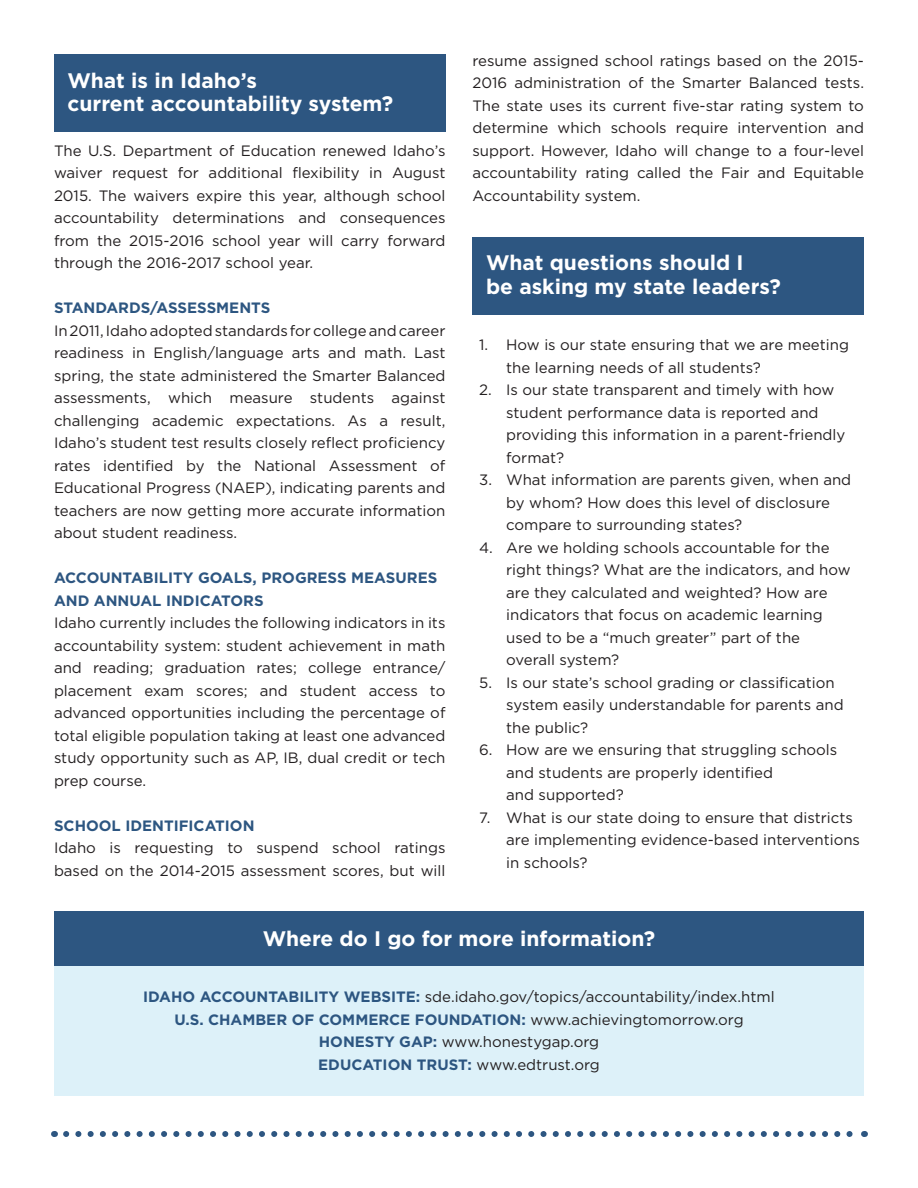
<style>
.page{position:relative;width:918px;height:1188px;background:#fff}
.page>*{position:absolute;margin:0;border:0;box-sizing:border-box;transform-origin:0 0}
.t1{font:700 21px/22.5px "Gotham";color:#fff}
.t2{font:15px/22.5px "Gotham";color:#231f20}
.t3{font:700 15px/22.5px "Gotham";color:#2d5681}
.s1{font-weight:700;color:#2d5681}
.s2{font-weight:400;color:#231f20}
</style>
<div class="page">
<div style="left:54px;top:939px;width:810px;height:157px;background:#ddf1f9"></div>
<div style="left:472px;top:237px;width:392px;height:78px;background:#2d5681"></div>
<div style="left:54px;top:54px;width:392px;height:78px;background:#2d5681"></div>
<svg style="left:66px;top:1131px;width:787px;height:6px"></svg>
<div style="left:54px;top:911px;width:810px;height:55px;background:#2d5681"></div>
<h1 class="t1" style="left:68px;top:70px;width:327px">What is in Idaho’s<br>current accountability system?</h1>
<p class="t2" style="left:54px;top:139px;width:393px;text-align:justify">The U.S. Department of Education renewed Idaho’s waiver request for additional flexibility in August 2015. The waivers expire this year, although school accountability determinations and consequences from the 2015-2016 school year will carry forward through the 2016-2017 school year.</p>
<p class="t3" style="left:54px;top:297px;width:218px">STANDARDS/ASSESSMENTS</p>
<p class="t2" style="left:54px;top:319px;width:393px;text-align:justify">In 2011, Idaho adopted standards for college and career readiness in English/language arts and math. Last spring, the state administered the Smarter Balanced assessments, which measure students against challenging academic expectations. As a result, Idaho’s student test results closely reflect proficiency rates identified by the National Assessment of Educational Progress (NAEP), indicating parents and teachers are now getting more accurate information about student readiness.</p>
<p class="t3" style="left:54px;top:567px;width:385px">ACCOUNTABILITY GOALS, PROGRESS MEASURES<br>AND ANNUAL INDICATORS</p>
<p class="t2" style="left:54px;top:612px;width:393px;text-align:justify">Idaho currently includes the following indicators in its accountability system: student achievement in math and reading; graduation rates; college entrance/ placement exam scores; and student access to advanced opportunities including the percentage of total eligible population taking at least one advanced study opportunity such as AP, IB, dual credit or tech prep course.</p>
<p class="t3" style="left:54px;top:814px;width:202px">SCHOOL IDENTIFICATION</p>
<p class="t2" style="left:54px;top:837px;width:393px">Idaho is requesting to suspend school ratings based on the 2014-2015 assessment scores, but will</p>
<p class="t2" style="left:472px;top:49px;width:393px;text-align:justify">resume assigned school ratings based on the 2015- 2016 administration of the Smarter Balanced tests.<br>The state uses its current five-star rating system to determine which schools require intervention and support. However, Idaho will change to a four-level accountability rating called the Fair and Equitable Accountability system.</p>
<p class="t1" style="left:486px;top:250px;width:296px;line-height:24px">What questions should I<br>be asking my state leaders?</p>
<p class="t2" style="left:506px;top:333px;width:344px;text-indent:-27px">1. How is our state ensuring that we are meeting the learning needs of all students?</p>
<p class="t2" style="left:506px;top:378px;width:341px;text-indent:-27px">2. Is our state transparent and timely with how student performance data is reported and providing this information in a parent-friendly format?</p>
<p class="t2" style="left:506px;top:468px;width:347px;text-indent:-27px">3. What information are parents given, when and by whom? How does this level of disclosure compare to surrounding states?</p>
<p class="t2" style="left:506px;top:536px;width:346px;text-indent:-27px">4. Are we holding schools accountable for the right things? What are the indicators, and how are they calculated and weighted? How are indicators that focus on academic learning used to be a “much greater” part of the overall system?</p>
<p class="t2" style="left:506px;top:671px;width:339px;text-indent:-27px">5. Is our state’s school grading or classification system easily understandable for parents and the public?</p>
<p class="t2" style="left:506px;top:738px;width:333px;text-indent:-27px">6. How are we ensuring that struggling schools and students are properly identified<br>and supported?</p>
<p class="t2" style="left:506px;top:806px;width:355px;text-indent:-27px">7. What is our state doing to ensure that districts are implementing evidence-based interventions in schools?</p>
<p class="t1" style="left:263px;top:927px;width:394px">Where do I go for more information?</p>
<p class="t2" style="left:143px;top:985px;width:633px"><span class="s1">IDAHO ACCOUNTABILITY WEBSITE:</span> sde.idaho.gov/topics/accountability/index.html</p>
<p class="t3" style="left:174px;top:1008px;width:571px">U.S. CHAMBER OF COMMERCE FOUNDATION: <span class="s2">www.achievingtomorrow.org</span></p>
<p class="t2" style="left:319px;top:1030px;width:282px"><span class="s1">HONESTY GAP:</span> www.honestygap.org</p>
<p class="t3" style="left:318px;top:1053px;width:283px">EDUCATION TRUST: <span class="s2">www.edtrust.org</span></p>
</div>
